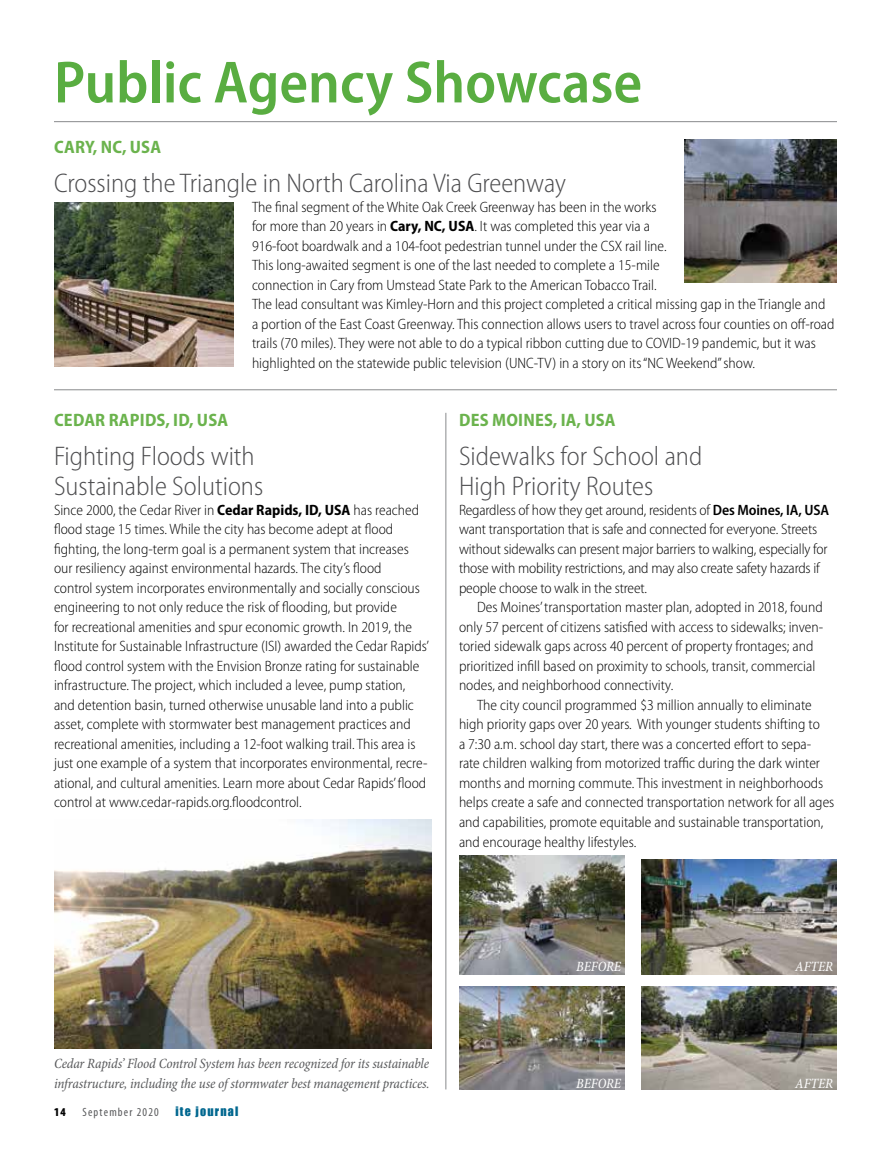
<style>
.page{position:relative;width:891px;height:1175px;background:#fff}
.page>*{position:absolute;margin:0;border:0;box-sizing:border-box;transform-origin:0 0}
.t1{font:600 semi-condensed 60px "Myriad Pro";color:#59ad41}
.t2{font:300 semi-condensed 27px/30px "Myriad Pro";color:#4d4d4f}
.t3{font:700 semi-condensed 18px "Myriad Pro";letter-spacing:.01em;color:#6bb34d}
.p_sans_rag{font:300 semi-condensed 15px/19.5px "Myriad Pro";color:#000}
.p_caption{font:italic condensed 14.25px/19.5px "Minion Pro";letter-spacing:-.01em;color:#58595b}
.p_caption-2{font:italic condensed 14.25px "Minion Pro";letter-spacing:-.005em;color:#fff}
.t4{font:condensed 12px "Myriad Pro";letter-spacing:.1em;color:#58595b}
.t5{font:12px "Impact";letter-spacing:.1em;color:#00678f}
.t6{font:900 condensed 12px "Myriad Pro";color:#000}
.s1{font-weight:700}
.s2{font-weight:600}
</style>
<div class="page">
<hr style="left:54px;top:121px;width:783px;height:1px;background:#888a8c">
<hr style="left:446px;top:413px;width:1px;height:676px;background:#888a8c">
<hr style="left:54px;top:389px;width:783px;height:1px;background:#888a8c">
<img style="left:54px;top:203px;width:180px;height:163px">
<img style="left:685px;top:140px;width:152px;height:142px">
<img style="left:54px;top:819px;width:378px;height:229px">
<img style="left:642px;top:986px;width:195px;height:103px">
<img style="left:642px;top:859px;width:195px;height:115px">
<img style="left:459px;top:855px;width:165px;height:119px">
<img style="left:459px;top:986px;width:165px;height:103px">
<p class="t1" style="left:54px;top:49px;width:590px">Public Agency Showcase</p>
<p class="t3" style="left:54px;top:137px;width:108px">CARY, NC, USA</p>
<p class="t2" style="left:54px;top:169px;width:513px">Crossing the Triangle in North Carolina Via Greenway</p>
<p class="p_sans_rag" style="left:252px;top:197px;width:584px">The final segment of the White Oak Creek Greenway has been in the works<br>for more than 20 years in <span class="s1">Cary, NC, USA</span>. It was completed this year via a<br>916-foot boardwalk and a 104-foot pedestrian tunnel under the CSX rail line.<br>This long-awaited segment is one of the last needed to complete a 15-mile<br>connection in Cary from Umstead State Park to the American Tobacco Trail.<br>The lead consultant was Kimley-Horn and this project completed a critical missing gap in the Triangle and a portion of the East Coast Greenway. This connection allows users to travel across four counties on off-road trails (70 miles). They were not able to do a typical ribbon cutting due to COVID-19 pandemic, but it was highlighted on the statewide public television (UNC-TV) in a story on its “NC Weekend” show.</p>
<p class="t3" style="left:54px;top:410px;width:176px">CEDAR RAPIDS, ID, USA</p>
<p class="t2" style="left:54px;top:442px;width:211px">Fighting Floods with<br>Sustainable Solutions</p>
<p class="p_sans_rag" style="left:54px;top:500px;width:377px">Since 2000, the Cedar River in <span class="s1">Cedar Rapids, ID, USA</span> has reached flood stage 15 times. While the city has become adept at flood fighting, the long-term goal is a permanent system that increases our resiliency against environmental hazards. The city’s flood<br>control system incorporates environmentally and socially conscious engineering to not only reduce the risk of flooding, but provide<br>for recreational amenities and spur economic growth. In 2019, the Institute for Sustainable Infrastructure (ISI) awarded the Cedar Rapids’ flood control system with the Envision Bronze rating for sustainable infrastructure. The project, which included a levee, pump station, and detention basin, turned otherwise unusable land into a public asset, complete with stormwater best management practices and recreational amenities, including a 12-foot walking trail. This area is just one example of a system that incorporates environmental, recre&shy;ational, and cultural amenities. Learn more about Cedar Rapids’ flood control at www.cedar-rapids.org.floodcontrol.</p>
<p class="t3" style="left:459px;top:410px;width:158px">DES MOINES, IA, USA</p>
<p class="t2" style="left:459px;top:442px;width:245px">Sidewalks for School and<br>High Priority Routes</p>
<p class="p_sans_rag" style="left:459px;top:500px;width:372px">Regardless of how they get around, residents of <span class="s2">Des Moines, IA, USA </span>want transportation that is safe and connected for everyone. Streets without sidewalks can present major barriers to walking, especially for those with mobility restrictions, and may also create safety hazards if people choose to walk in the street.</p>
<p class="p_sans_rag" style="left:459px;top:598px;width:366px;text-indent:18px">Des Moines’ transportation master plan, adopted in 2018, found only 57 percent of citizens satisfied with access to sidewalks; inven&shy;toried sidewalk gaps across 40 percent of property frontages; and prioritized infill based on proximity to schools, transit, commercial nodes, and neighborhood connectivity.</p>
<p class="p_sans_rag" style="left:459px;top:695px;width:377px;text-indent:18px">The city council programmed $3 million annually to eliminate high priority gaps over 20 years. With younger students shifting to<br>a 7:30 a.m. school day start, there was a concerted effort to sepa&shy;rate children walking from motorized traffic during the dark winter months and morning commute. This investment in neighborhoods helps create a safe and connected transportation network for all ages and capabilities, promote equitable and sustainable transportation, and encourage healthy lifestyles.</p>
<p class="p_caption" style="left:54px;top:1054px;width:377px">Cedar Rapids’ Flood Control System has been recognized for its sustainable infrastructure, including the use of stormwater best management practices.</p>
<p class="t6" style="left:54px;top:1105px;width:13px">14</p>
<p class="t4" style="left:82px;top:1105px;width:78px">September 2020</p>
<p class="t5" style="left:175px;top:1102px;width:64px">ite journal</p>
<p class="p_caption-2" style="left:576px;top:957px;width:46px">BEFORE</p>
<p class="p_caption-2" style="left:795px;top:957px;width:39px">AFTER</p>
<p class="p_caption-2" style="left:576px;top:1074px;width:46px">BEFORE</p>
<p class="p_caption-2" style="left:795px;top:1074px;width:39px">AFTER</p>
</div>
